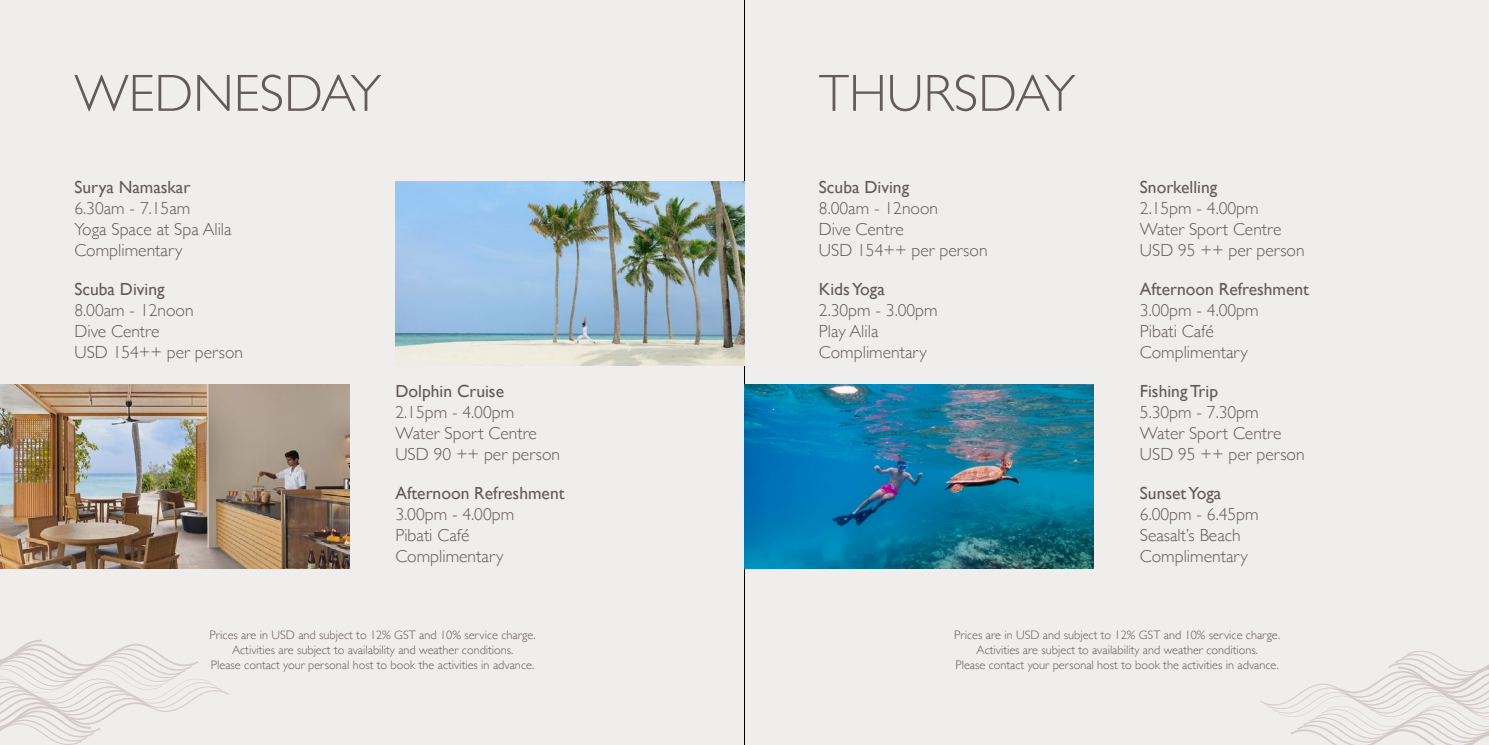
<style>
.page{position:relative;width:1489px;height:745px;background:#fff}
.page>*{position:absolute;margin:0;border:0;box-sizing:border-box;transform-origin:0 0}
.t1{font:300 52.5px "Gill Sans";color:#635b58}
.t2{font:300 17.5px/21px "Gill Sans";color:#635b58}
.t3{font:17.5px "Gill Sans";color:#635b58}
.t4{font:300 12.25px/14.7px "Gill Sans";color:#635b58;text-align:center}
</style>
<div class="page">
<div style="left:0;top:0;width:1488px;height:744px;background:#f0eded"></div>
<svg style="left:1260px;top:650px;width:228px;height:94px"></svg>
<svg style="left:0;top:639px;width:229px;height:105px"></svg>
<hr style="left:744px;top:0;width:1px;height:744px;background:#000">
<img style="left:0;top:384px;width:349px;height:184px">
<img style="left:395px;top:181px;width:349px;height:184px">
<img style="left:744px;top:384px;width:349px;height:184px">
<h1 class="t1" style="left:74px;top:52px;width:308px">WEDNESDAY</h1>
<h1 class="t1" style="left:818px;top:52px;width:258px">THURSDAY</h1>
<p class="t3" style="left:74px;top:177px;width:117px">Surya Namaskar</p>
<p class="t2" style="left:74px;top:197px;width:159px">6.30am - 7.15am<br>Yoga Space at Spa Alila<br>Complimentary</p>
<p class="t3" style="left:74px;top:279px;width:92px">Scuba Diving</p>
<p class="t2" style="left:74px;top:299px;width:170px">8.00am - 12noon<br>Dive Centre<br>USD 154++ per person</p>
<p class="t3" style="left:395px;top:380px;width:110px">Dolphin Cruise</p>
<p class="t2" style="left:395px;top:400px;width:166px">2.15pm - 4.00pm<br>Water Sport Centre<br>USD 90 ++ per person</p>
<p class="t3" style="left:395px;top:482px;width:171px">Afternoon Refreshment</p>
<p class="t2" style="left:395px;top:502px;width:120px">3.00pm - 4.00pm<br>Pibati Café<br>Complimentary</p>
<p class="t3" style="left:818px;top:177px;width:92px">Scuba Diving</p>
<p class="t2" style="left:818px;top:197px;width:170px">8.00am - 12noon<br>Dive Centre<br>USD 154++ per person</p>
<p class="t3" style="left:818px;top:279px;width:67px">Kids Yoga</p>
<p class="t2" style="left:818px;top:299px;width:120px">2.30pm - 3.00pm<br>Play Alila<br>Complimentary</p>
<p class="t3" style="left:1139px;top:177px;width:79px">Snorkelling</p>
<p class="t2" style="left:1139px;top:197px;width:166px">2.15pm - 4.00pm<br>Water Sport Centre<br>USD 95 ++ per person</p>
<p class="t3" style="left:1139px;top:279px;width:171px">Afternoon Refreshment</p>
<p class="t2" style="left:1139px;top:299px;width:120px">3.00pm - 4.00pm<br>Pibati Café<br>Complimentary</p>
<p class="t3" style="left:1139px;top:380px;width:80px">Fishing Trip</p>
<p class="t2" style="left:1139px;top:400px;width:166px">5.30pm - 7.30pm<br>Water Sport Centre<br>USD 95 ++ per person</p>
<p class="t3" style="left:1139px;top:482px;width:83px">Sunset Yoga</p>
<p class="t2" style="left:1139px;top:502px;width:120px">6.00pm - 6.45pm<br>Seasalt’s Beach<br>Complimentary</p>
<p class="t4" style="left:210px;top:627px;width:327px">Prices are in USD and subject to 12% GST and 10% service charge.<br>Activities are subject to availability and weather conditions.<br>Please contact your personal host to book the activities in advance.</p>
<p class="t4" style="left:954px;top:627px;width:327px">Prices are in USD and subject to 12% GST and 10% service charge.<br>Activities are subject to availability and weather conditions.<br>Please contact your personal host to book the activities in advance.</p>
</div>
